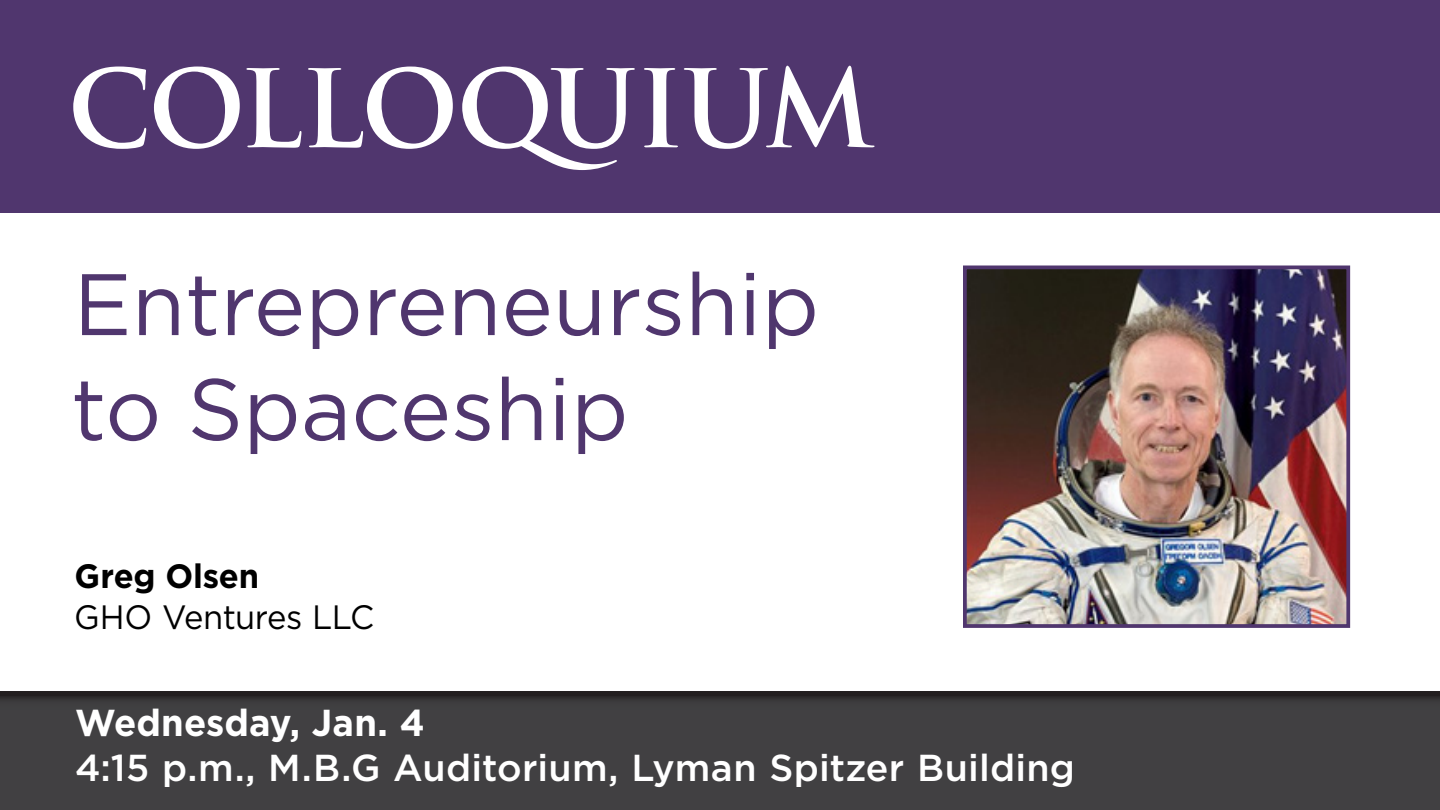
<style>
.page{position:relative;width:1440px;height:810px;background:#fff}
.page>*{position:absolute;margin:0;border:0;box-sizing:border-box;transform-origin:0 0}
.t1{font:700 105px "Trajan";letter-spacing:-.025em;color:#fff}
.t2{font:87px/105px "Gotham";color:#50366e}
.t3{font:500 37.5px "Gotham";letter-spacing:.005em;color:#fff}
.t4{font:700 37.5px "Gotham";letter-spacing:.005em;color:#fff}
.t5{font:33.75px "Gotham";letter-spacing:-.02em;color:#000}
.t6{font:700 33.75px "Gotham";letter-spacing:-.005em;color:#000}
</style>
<div class="page">
<div style="left:0;top:692px;width:1440px;height:118px;background:#414042"></div>
<div style="left:0;top:0;width:1440px;height:213px;background:#50366e"></div>
<img style="left:968px;top:271px;width:377px;height:352px">
<div style="left:963px;top:266px;width:387px;height:362px;border:4px solid #50366e"></div>
<h1 class="t1" style="left:68px;top:44px;width:808px">COLLOQUIUM</h1>
<h2 class="t2" style="left:71px;top:250px;width:750px">Entrepreneurship to Spaceship</h2>
<p class="t6" style="left:75px;top:554px;width:186px">Greg Olsen</p>
<p class="t5" style="left:74px;top:595px;width:302px">GHO Ventures LLC</p>
<p class="t4" style="left:75px;top:698px;width:351px">Wednesday, Jan. 4</p>
<p class="t3" style="left:75px;top:743px;width:1002px">4:15 p.m., M.B.G Auditorium, Lyman Spitzer Building</p>
</div>
